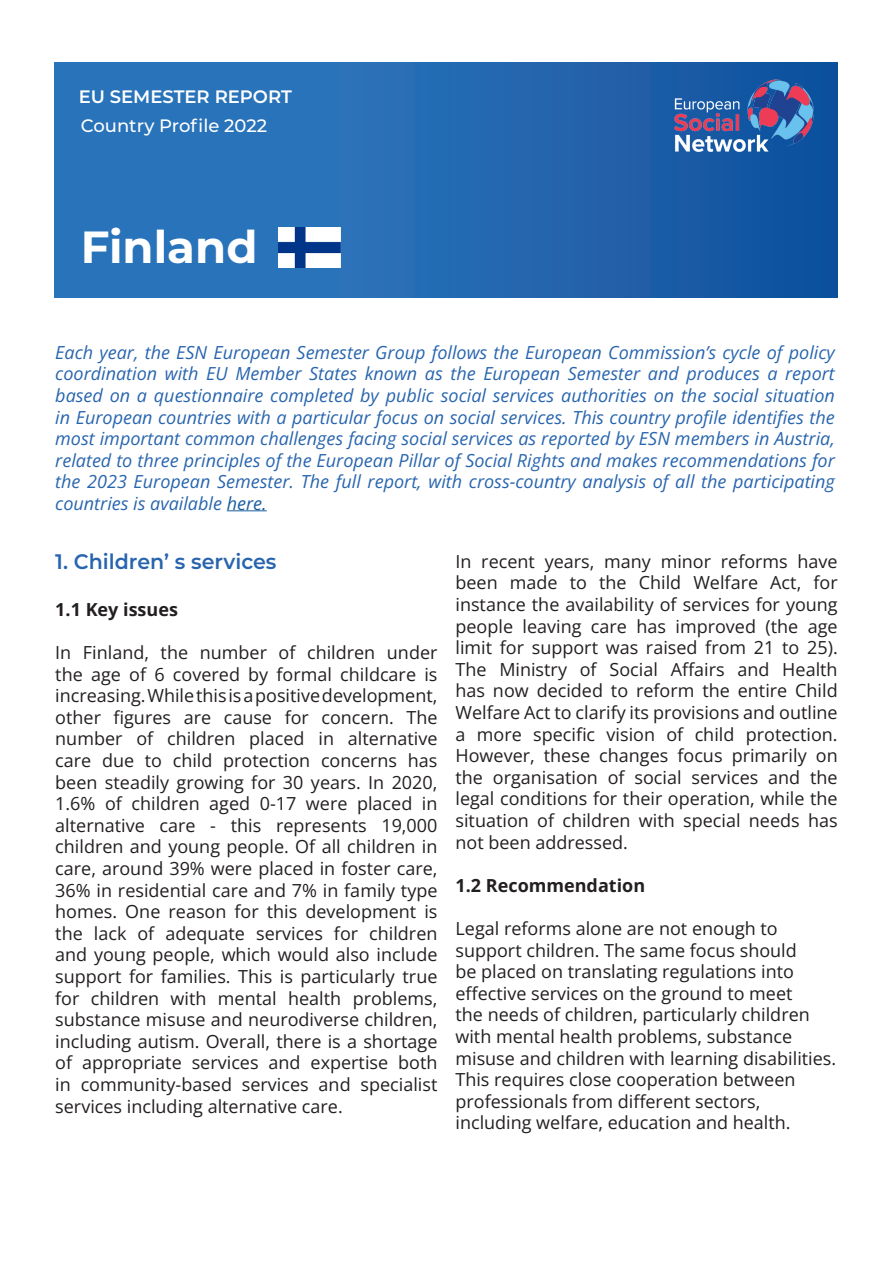
<style>
.page{position:relative;width:893px;height:1263px;background:#fff}
.page>*{position:absolute;margin:0;border:0;box-sizing:border-box;transform-origin:0 0}
.t1{font:700 45px "Montserrat";color:#fff}
.t2{font:600 21px "Montserrat";color:#2865ae}
.t3{font:18px/21.6px "Open Sans";color:#231f20;text-align:justify}
.t4{font:italic 18px/21.6px "Open Sans";color:#2865ae;text-align:justify}
.t5{font:700 18px "Open Sans";color:#231f20}
.t6{font:500 18px "Montserrat";color:#fff}
.t7{font:600 18px "Montserrat";color:#fff}
.s1{color:#175d9e}
</style>
<div class="page">
<div style="left:54px;top:63px;width:784px;height:234px;background:linear-gradient(to right,#307cc1,#1554a0)"></div>
<img style="left:674px;top:80px;width:139px;height:71px">
<hr style="left:227px;top:511px;width:40px;height:1px;background:#175d9e">
<img style="left:278px;top:228px;width:63px;height:39px">
<p class="t7" style="left:79px;top:84px;width:215px">EU SEMESTER REPORT</p>
<p class="t6" style="left:81px;top:113px;width:188px">Country Profile 2022</p>
<p class="t1" style="left:81px;top:215px;width:178px">Finland</p>
<p class="t4" style="left:55px;top:341px;width:781px">Each year, the ESN European Semester Group follows the European Commission’s cycle of policy coordination with EU Member States known as the European Semester and produces a report based on a questionnaire completed by public social services authorities on the social situation in European countries with a particular focus on social services. This country profile identifies the most important common challenges facing social services as reported by ESN members in Austria, related to three principles of the European Pillar of Social Rights and makes recommendations for the 2023 European Semester. The full report, with cross-country analysis of all the participating countries is available <span class="s1">here.</span></p>
<p class="t2" style="left:55px;top:546px;width:223px">1. Children’ s services</p>
<p class="t5" style="left:55px;top:597px;width:124px">1.1 Key issues</p>
<p class="t3" style="left:55px;top:641px;width:384px">In Finland, the number of children under the age of 6 covered by formal childcare is increasing. While this is a positive development, other figures are cause for concern. The number of children placed in alternative care due to child protection concerns has been steadily growing for 30 years. In 2020, 1.6% of children aged 0-17 were placed in alternative care - this represents 19,000 children and young people. Of all children in care, around 39% were placed in foster care, 36% in residential care and 7% in family type homes. One reason for this development is the lack of adequate services for children and young people, which would also include support for families. This is particularly true for children with mental health problems, substance misuse and neurodiverse children, including autism. Overall, there is a shortage of appropriate services and expertise both in community-based services and specialist services including alternative care.</p>
<p class="t3" style="left:455px;top:550px;width:384px">In recent years, many minor reforms have been made to the Child Welfare Act, for instance the availability of services for young people leaving care has improved (the age limit for support was raised from 21 to 25).<br>The Ministry of Social Affairs and Health has now decided to reform the entire Child Welfare Act to clarify its provisions and outline a more specific vision of child protection.<br>However, these changes focus primarily on the organisation of social services and the legal conditions for their operation, while the situation of children with special needs has not been addressed.</p>
<p class="t5" style="left:455px;top:873px;width:191px">1.2 Recommendation</p>
<p class="t3" style="left:455px;top:917px;width:382px;text-align:left">Legal reforms alone are not enough to support children. The same focus should<br>be placed on translating regulations into effective services on the ground to meet<br>the needs of children, particularly children with mental health problems, substance misuse and children with learning disabilities.<br>This requires close cooperation between professionals from different sectors, including welfare, education and health.</p>
</div>
